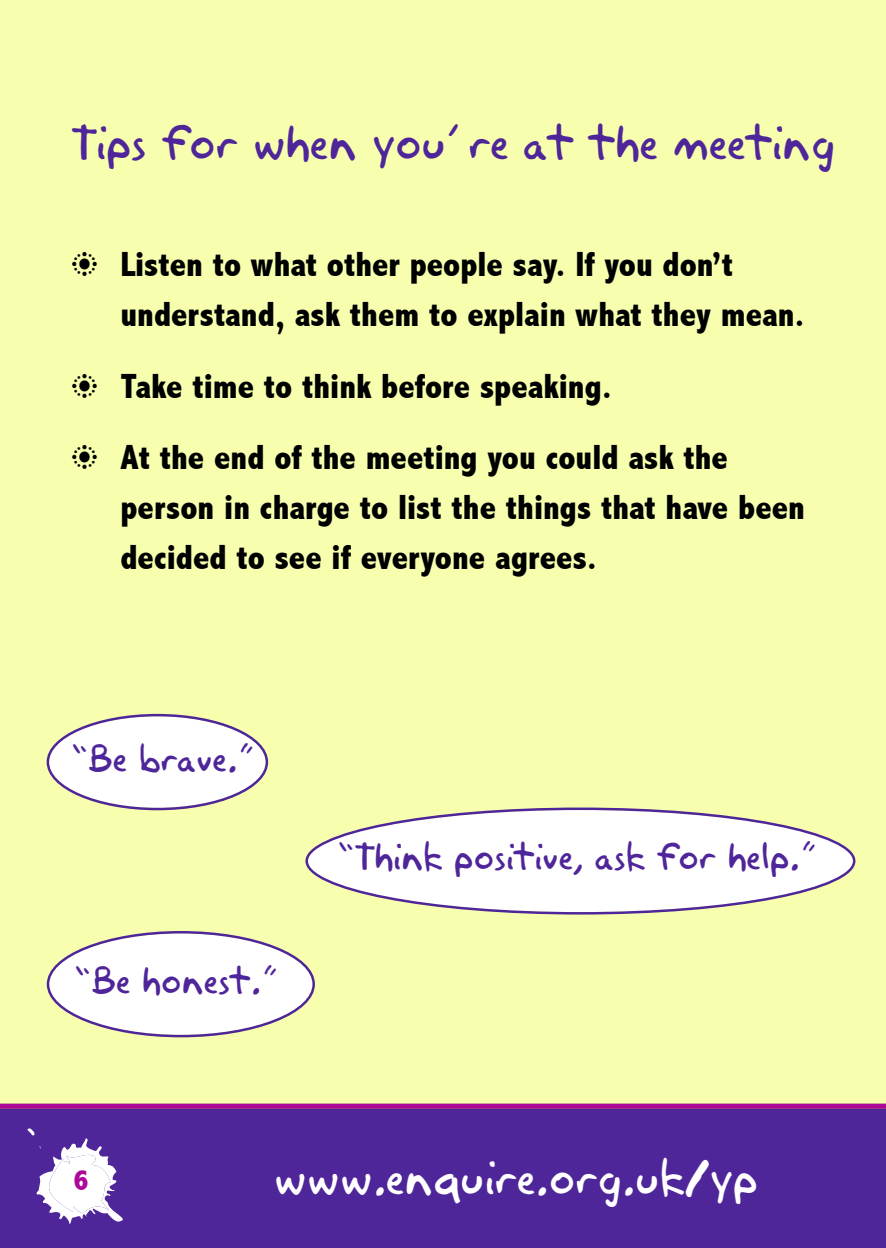
<style>
.page{position:relative;width:886px;height:1248px;background:#fff}
.page>*{position:absolute;margin:0;border:0;box-sizing:border-box;transform-origin:0 0}
.t1{font:45px "Akbar Plain";color:#4f2699}
.t2{font:45px "Akbar Plain";color:#fff}
.t3{font:800 condensed 35px/50px "Abadi";color:#000}
.t4{font:35px "Akbar Plain";color:#4f2699}
.t5{font:800 condensed 30px "Abadi";color:#ad0897}
.s1{font-family:"Monotype Sorts";font-weight:400;font-stretch:normal}
</style>
<div class="page">
<div style="left:0;top:0;width:886px;height:1106px;background:#f7ffaf"></div>
<svg style="left:47px;top:713px;width:221px;height:97px"></svg>
<svg style="left:305px;top:807px;width:550px;height:107px"></svg>
<svg style="left:47px;top:931px;width:268px;height:106px"></svg>
<div style="left:0;top:1106px;width:886px;height:141px;background:#4f2699"></div>
<svg style="left:27px;top:1128px;width:96px;height:96px"></svg>
<svg style="left:158px;top:1108px;width:27px;height:1px"></svg>
<div style="left:0;top:1103px;width:886px;height:5px;background:#ad0897"></div>
<p class="t1" style="left:71px;top:124px;width:766px">Tips for when you’ re at the meeting</p>
<p class="t3" style="left:120px;top:241px;width:686px;text-indent:-50px"><span class="s1">b</span> Listen to what other people say. If you don’t understand, ask them to explain what they mean.</p>
<p class="t3" style="left:71px;top:351px;width:659px;line-height:71.2px"><span class="s1">b</span> Take time to think before speaking.<br><span class="s1">b</span> At the end of the meeting you could ask the</p>
<p class="t3" style="left:120px;top:483px;width:686px">person in charge to list the things that have been decided to see if everyone agrees.</p>
<p class="t4" style="left:71px;top:744px;width:185px">“Be brave.”</p>
<p class="t4" style="left:74px;top:965px;width:206px">“Be honest.”</p>
<p class="t4" style="left:337px;top:842px;width:481px">“Think positive, ask for help.”</p>
<p class="t5" style="left:74px;top:1163px;width:17px">6</p>
<p class="t2" style="left:275px;top:1158px;width:486px">www.enquire.org.uk/yp</p>
</div>
